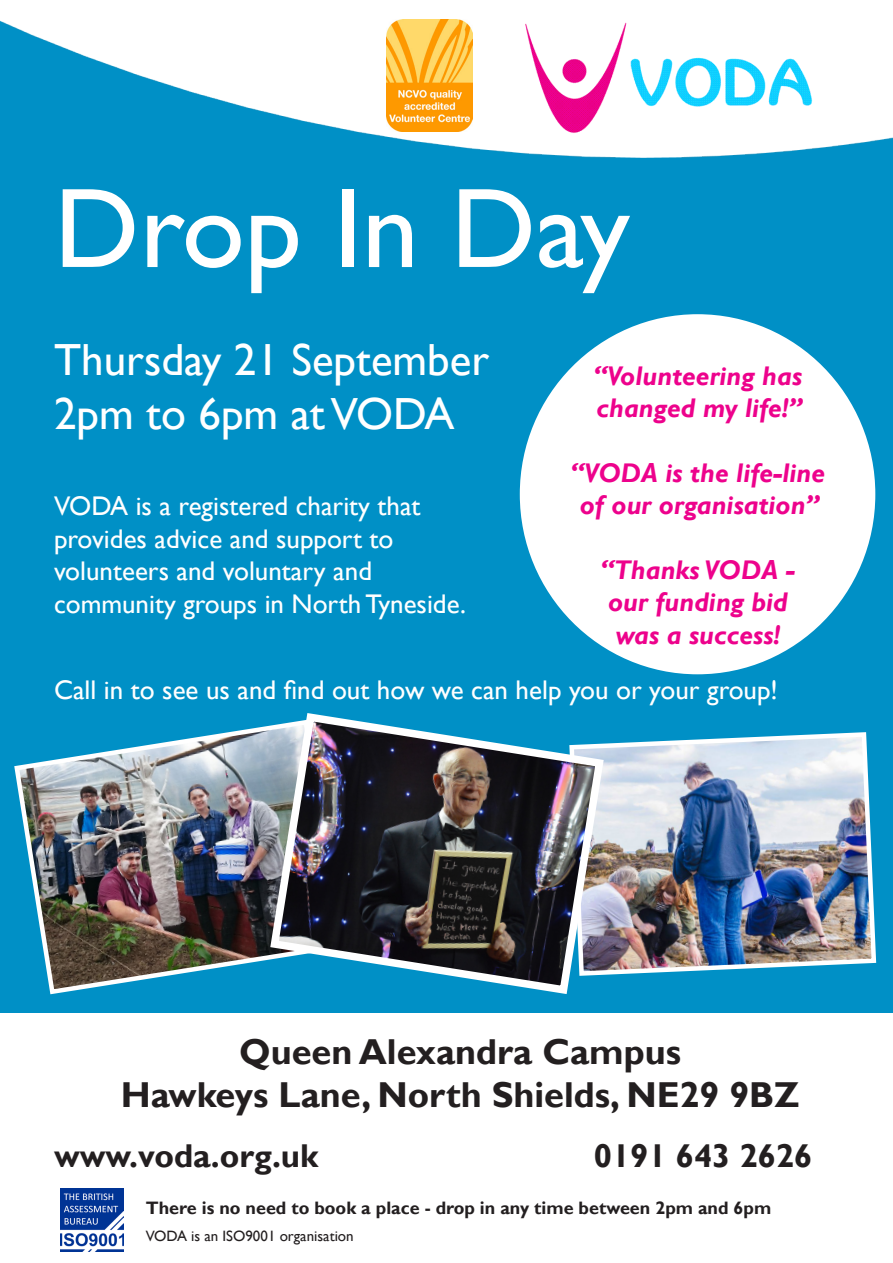
<style>
.page{position:relative;width:893px;height:1263px;background:#0090c6}
.page>*{position:absolute;margin:0;border:0;box-sizing:border-box;transform-origin:0 0}
.t1{font:114px "Gill Sans";color:#fff}
.t2{font:45px/54px "Gill Sans";color:#fff}
.t3{font:700 36px/43.2px "Gill Sans";color:#231f20;text-align:center}
.t4{font:700 33px "Gill Sans";color:#231f20}
.t5{font:27px/32.4px "Gill Sans";color:#fff}
.t6{font:italic 700 27px/32.4px "Gill Sans";color:#ed028c}
.t7{font:700 18px "Gill Sans";color:#231f20}
.t8{font:15px "Gill Sans";color:#231f20}
</style>
<div class="page">
<img style="left:0;top:0;width:893px;height:158px">
<img style="left:524px;top:19px;width:292px;height:120px">
<img style="left:14px;top:726px;width:252px;height:269px">
<img style="left:608px;top:732px;width:269px;height:243px">
<img style="left:266px;top:713px;width:342px;height:281px">
<div style="left:520px;top:314px;width:355px;height:360px;background:#fff;border-radius:50%"></div>
<div style="left:0;top:1013px;width:893px;height:250px;background:#fff"></div>
<img style="left:60px;top:1189px;width:63px;height:63px">
<img style="left:386px;top:19px;width:86px;height:112px">
<p class="t1" style="left:54px;top:162px;width:578px">Drop In Day</p>
<p class="t2" style="left:54px;top:334px;width:437px">Thursday 21 September<br>2pm to 6pm at VODA</p>
<p class="t5" style="left:54px;top:491px;width:414px">VODA is a registered charity that provides advice and support to volunteers and voluntary and community groups in North Tyneside.</p>
<p class="t6" style="left:594px;top:360px;width:210px">“Volunteering has changed my life!”</p>
<p class="t6" style="left:571px;top:457px;width:256px;text-align:center">“VODA is the life-line of our organisation”</p>
<p class="t6" style="left:601px;top:554px;width:196px">“Thanks VODA - our funding bid was a success!</p>
<p class="t5" style="left:54px;top:674px;width:725px">Call in to see us and find out how we can help you or your group!</p>
<p class="t3" style="left:121px;top:1031px;width:680px">Queen Alexandra Campus<br>Hawkeys Lane, North Shields, NE29 9BZ</p>
<p class="t4" style="left:54px;top:1135px;width:266px">www.voda.org.uk</p>
<p class="t4" style="left:594px;top:1135px;width:220px">0191 643 2626</p>
<p class="t7" style="left:146px;top:1197px;width:627px">There is no need to book a place - drop in any time between 2pm and 6pm</p>
<p class="t8" style="left:146px;top:1227px;width:209px">VODA is an ISO9001 organisation</p>
</div>
